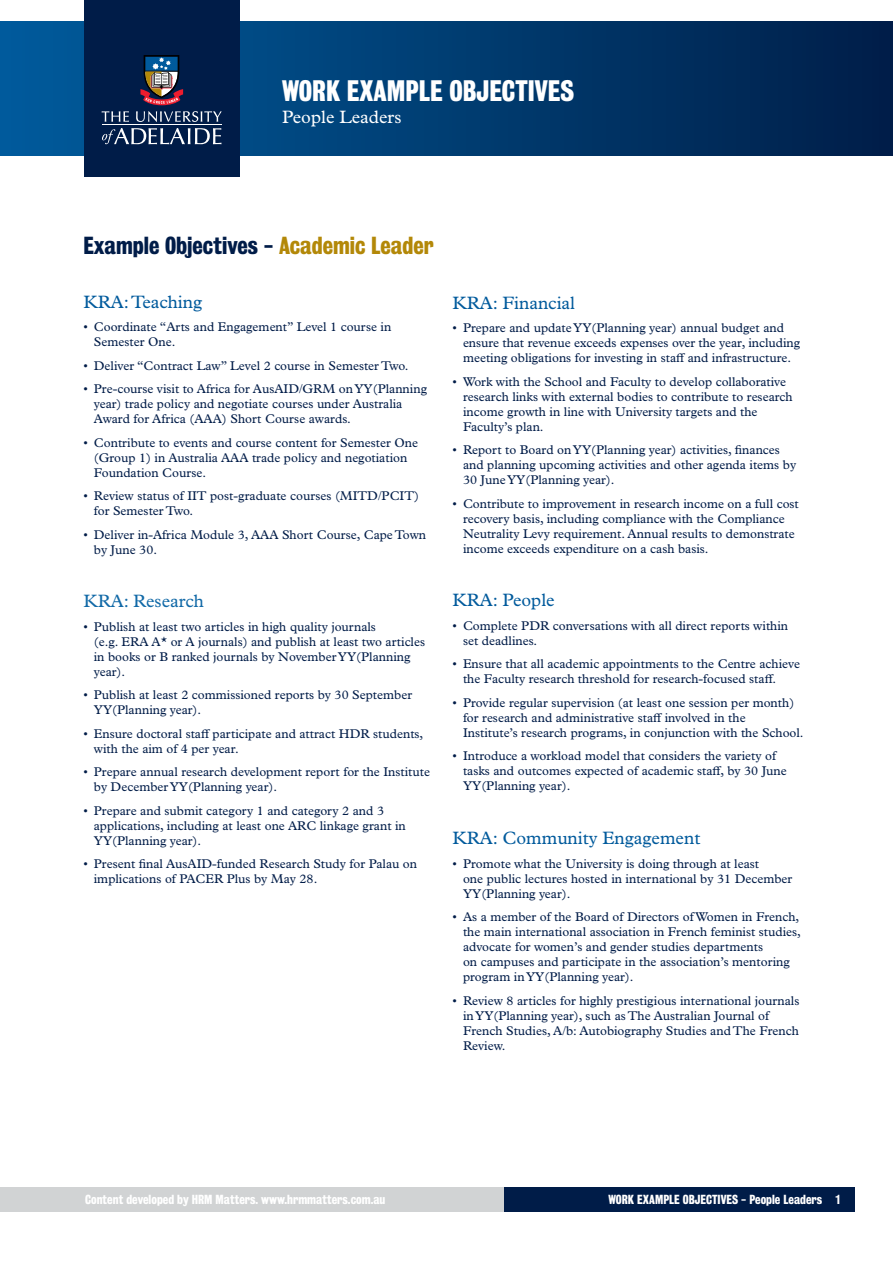
<style>
.page{position:relative;width:893px;height:1263px;background:#fff}
.page>*{position:absolute;margin:0;border:0;box-sizing:border-box;transform-origin:0 0}
.t1{font:700 27px "Bureau Grot Condensed";color:#fff}
.t2{font:700 22.5px "Bureau Grot Condensed";color:#001c48}
.t3{font:18px "Plantin MT Std";color:#005a9c}
.t4{font:18px "Plantin MT Std";color:#fff}
.t5{font:18px "Plantin MT Std";color:#1169a7}
.t6{font:12.75px/15px "Plantin MT Std";color:#001c48}
.t7{font:700 12px "Bureau Grot Condensed";color:#fff}
.s1{color:#b38808}
</style>
<div class="page">
<svg style="left:0;top:21px;width:893px;height:134px;background:#00386c"></svg>
<div style="left:84px;top:0;width:156px;height:176px;background:#001c48"></div>
<svg style="left:102px;top:111px;width:27px;height:11px"></svg>
<svg style="left:102px;top:128px;width:120px;height:16px"></svg>
<hr style="left:102px;top:125px;width:119px;height:1px;background:#fff">
<svg style="left:136px;top:111px;width:86px;height:11px"></svg>
<svg style="left:140px;top:55px;width:43px;height:50px"></svg>
<div style="left:0;top:1187px;width:633px;height:25px;background:#d1d3d4"></div>
<div style="left:504px;top:1187px;width:350px;height:25px;background:#001c48"></div>
<h1 class="t1" style="left:282px;top:75px;width:293px">WORK EXAMPLE OBJECTIVES</h1>
<h3 class="t4" style="left:282px;top:106px;width:121px">People Leaders</h3>
<h2 class="t2" style="left:83px;top:232px;width:352px">Example Objectives - <span class="s1">Academic Leader</span></h2>
<h3 class="t3" style="left:83px;top:291px;width:120px">KRA: Teaching</h3>
<p class="t6" style="left:94px;top:319px;width:299px;text-indent:-11px">• Coordinate “Arts and Engagement” Level 1 course in<br>Semester One.</p>
<p class="t6" style="left:83px;top:358px;width:327px">• Deliver “Contract Law” Level 2 course in Semester Two.</p>
<p class="t6" style="left:94px;top:381px;width:335px;text-indent:-11px">• Pre-course visit to Africa for AusAID/GRM on YY(Planning year) trade policy and negotiate courses under Australia<br>Award for Africa (AAA) Short Course awards.</p>
<p class="t6" style="left:94px;top:435px;width:326px;text-indent:-11px">• Contribute to events and course content for Semester One (Group 1) in Australia AAA trade policy and negotiation<br>Foundation Course.</p>
<p class="t6" style="left:94px;top:488px;width:327px;text-indent:-11px">• Review status of IIT post-graduate courses (MITD/PCIT) for Semester Two.</p>
<p class="t6" style="left:94px;top:527px;width:334px;text-indent:-11px">• Deliver in-Africa Module 3, AAA Short Course, Cape Town by June 30.</p>
<h3 class="t5" style="left:83px;top:591px;width:122px">KRA: Research</h3>
<p class="t6" style="left:94px;top:619px;width:333px;text-indent:-11px">• Publish at least two articles in high quality journals<br>(e.g. ERA A* or A journals) and publish at least two articles in books or B ranked journals by November YY(Planning year).</p>
<p class="t6" style="left:94px;top:688px;width:320px;text-indent:-11px">• Publish at least 2 commissioned reports by 30 September<br>YY(Planning year).</p>
<p class="t6" style="left:94px;top:726px;width:331px;text-indent:-11px">• Ensure doctoral staff participate and attract HDR students, with the aim of 4 per year.</p>
<p class="t6" style="left:94px;top:764px;width:338px;text-indent:-11px">• Prepare annual research development report for the Institute by December YY(Planning year).</p>
<p class="t6" style="left:94px;top:803px;width:314px;text-indent:-11px">• Prepare and submit category 1 and category 2 and 3 applications, including at least one ARC linkage grant in<br>YY(Planning year).</p>
<p class="t6" style="left:94px;top:856px;width:325px;text-indent:-11px">• Present final AusAID-funded Research Study for Palau on implications of PACER Plus by May 28.</p>
<h3 class="t3" style="left:452px;top:292px;width:124px">KRA: Financial</h3>
<p class="t6" style="left:463px;top:321px;width:339px;text-indent:-11px">• Prepare and update YY(Planning year) annual budget and ensure that revenue exceeds expenses over the year, including meeting obligations for investing in staff and infrastructure.</p>
<p class="t6" style="left:463px;top:374px;width:331px;text-indent:-11px">• Work with the School and Faculty to develop collaborative research links with external bodies to contribute to research income growth in line with University targets and the Faculty’s plan.</p>
<p class="t6" style="left:463px;top:442px;width:335px;text-indent:-11px">• Report to Board on YY(Planning year) activities, finances and planning upcoming activities and other agenda items by<br>30 June YY(Planning year).</p>
<p class="t6" style="left:463px;top:496px;width:337px;text-indent:-11px">• Contribute to improvement in research income on a full cost recovery basis, including compliance with the Compliance Neutrality Levy requirement. Annual results to demonstrate income exceeds expenditure on a cash basis.</p>
<h3 class="t3" style="left:452px;top:590px;width:104px">KRA: People</h3>
<p class="t6" style="left:463px;top:618px;width:327px;text-indent:-11px">• Complete PDR conversations with all direct reports within set deadlines.</p>
<p class="t6" style="left:463px;top:657px;width:338px;text-indent:-11px">• Ensure that all academic appointments to the Centre achieve the Faculty research threshold for research-focused staff.</p>
<p class="t6" style="left:463px;top:695px;width:342px;text-indent:-11px">• Provide regular supervision (at least one session per month) for research and administrative staff involved in the<br>Institute’s research programs, in conjunction with the School.</p>
<p class="t6" style="left:463px;top:749px;width:325px;text-indent:-11px">• Introduce a workload model that considers the variety of tasks and outcomes expected of academic staff, by 30 June<br>YY(Planning year).</p>
<h3 class="t3" style="left:452px;top:828px;width:249px">KRA: Community Engagement</h3>
<p class="t6" style="left:463px;top:856px;width:331px;text-indent:-11px">• Promote what the University is doing through at least<br>one public lectures hosted in international by 31 December<br>YY(Planning year).</p>
<p class="t6" style="left:463px;top:909px;width:339px;text-indent:-11px">• As a member of the Board of Directors of Women in French, the main international association in French feminist studies, advocate for women’s and gender studies departments<br>on campuses and participate in the association’s mentoring program in YY(Planning year).</p>
<p class="t6" style="left:463px;top:993px;width:338px;text-indent:-11px">• Review 8 articles for highly prestigious international journals in YY(Planning year), such as The Australian Journal of French Studies, A/b: Autobiography Studies and The French Review.</p>
<p class="t7" style="left:85px;top:1192px;width:302px">Content developed by HRM Matters. www.hrmmatters.com.au</p>
<p class="t7" style="left:608px;top:1192px;width:233px">WORK EXAMPLE OBJECTIVES - People Leaders 1</p>
</div>
